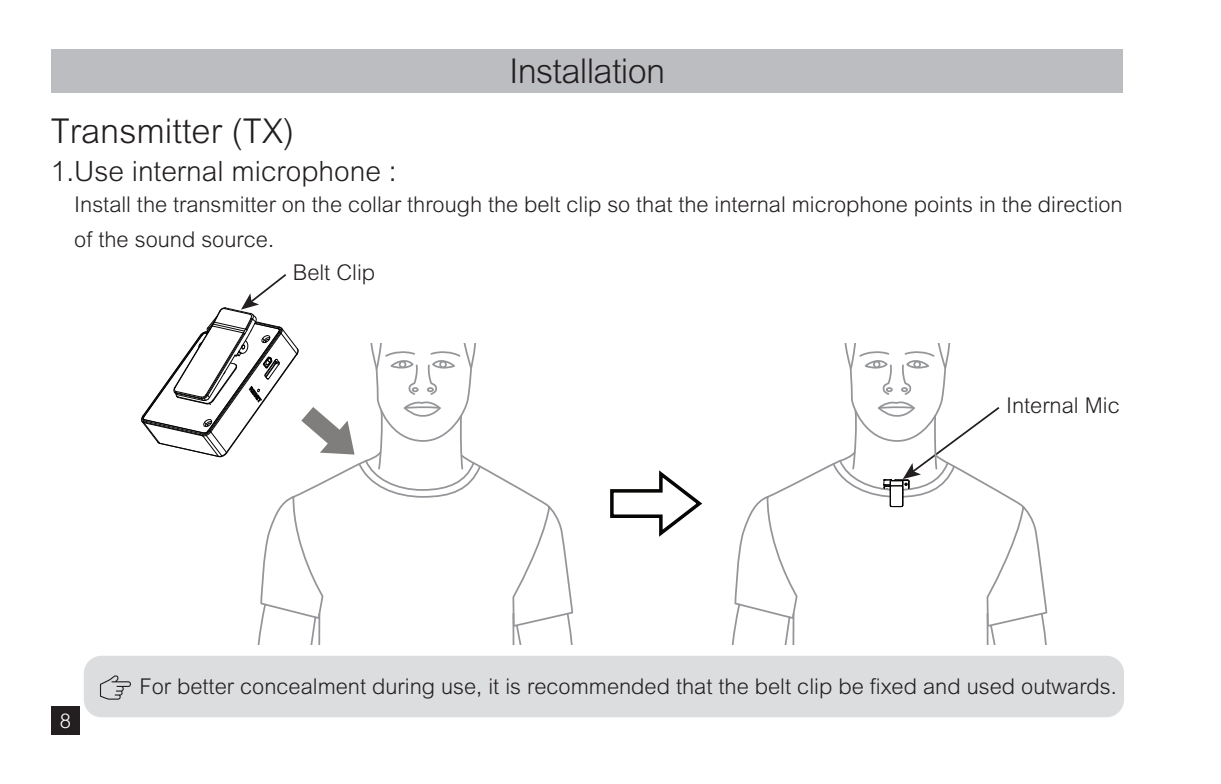
<style>
.page{position:relative;width:1221px;height:784px;background:#fff}
.page>*{position:absolute;margin:0;border:0;box-sizing:border-box;transform-origin:0 0}
.t1{font:300 34.3px "Arial MT Std";letter-spacing:-.01em;color:#231f20}
.t2{font:300 28px "Arial MT Std";color:#231f20}
.t3{font:300 21.7px/35px "Arial MT Std";color:#231f20}
.t4{font:300 20.3px "Arial MT Std";color:#fff}
</style>
<div class="page">
<div style="left:84px;top:656px;width:1039px;height:61px;background:#dcdddf;border-radius:18px"></div>
<svg style="left:100px;top:675px;width:31px;height:24px"></svg>
<div style="left:51px;top:50px;width:1071px;height:43px;background:#bcbdc0"></div>
<svg style="left:610px;top:470px;width:93px;height:67px"></svg>
<svg style="left:141px;top:274px;width:433px;height:370px"></svg>
<svg style="left:732px;top:344px;width:316px;height:300px"></svg>
<div style="left:51px;top:707px;width:28px;height:28px;background:#231f20"></div>
<h1 class="t1" style="left:509px;top:58px;width:158px">Installation</h1>
<h1 class="t1" style="left:51px;top:118px;width:245px">Transmitter (TX)</h1>
<p class="t2" style="left:51px;top:161px;width:347px">1.Use internal microphone :</p>
<p class="t3" style="left:74px;top:189px;width:1049px">Install the transmitter on the collar through the belt clip so that the internal microphone points in the direction of the sound source.</p>
<p class="t3" style="left:293px;top:257px;width:84px">Belt Clip</p>
<p class="t3" style="left:1005px;top:390px;width:115px">Internal Mic</p>
<p class="t4" style="left:60px;top:713px;width:13px">8</p>
<p class="t3" style="left:140px;top:671px;width:978px">For better concealment during use, it is recommended that the belt clip be fixed and used outwards.</p>
</div>
